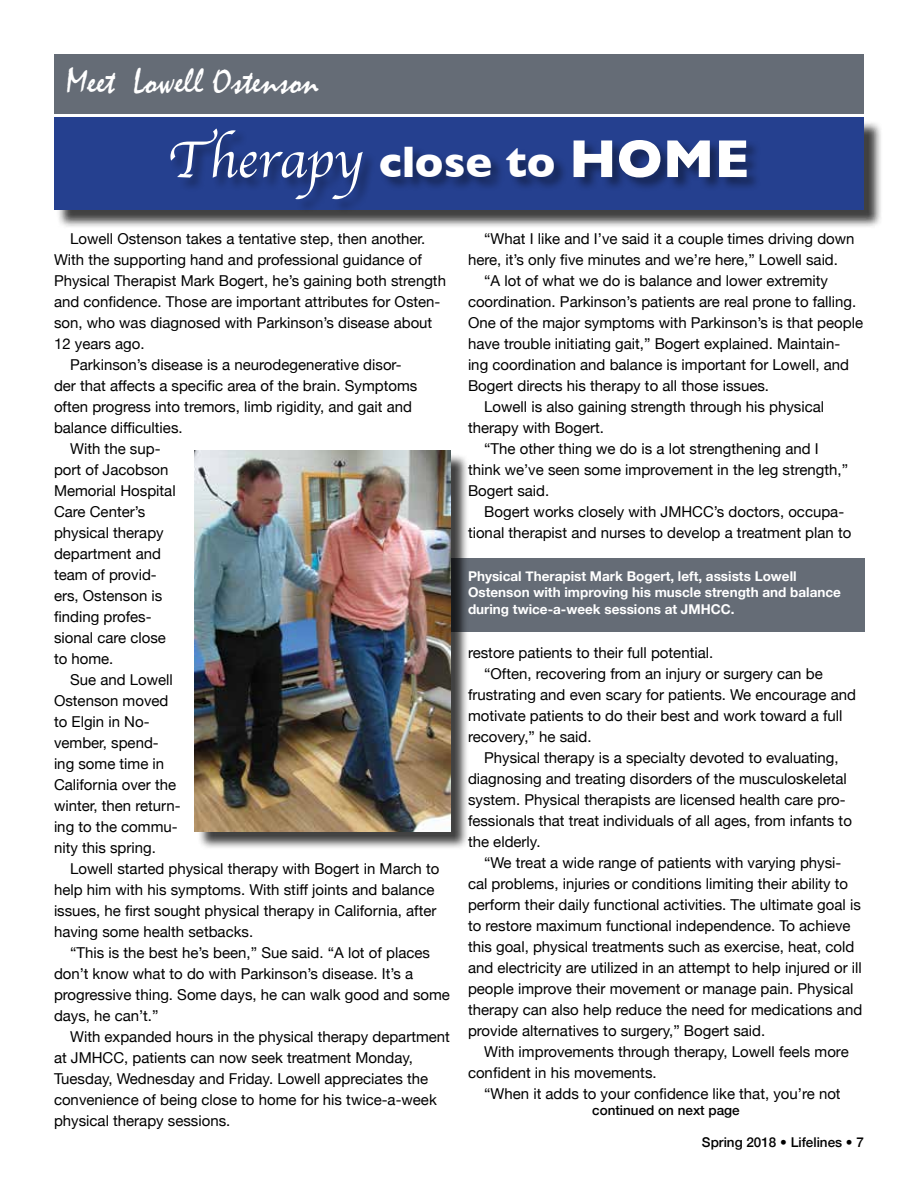
<style>
.page{position:relative;width:918px;height:1188px;background:#fff}
.page>*{position:absolute;margin:0;border:0;box-sizing:border-box;transform-origin:0 0}
.t1{font:54px "Apple Chancery";color:#fff}
.t2{font:36px "Mistral";color:#fff}
.t3{font:15px "Helvetica Neue";color:#000}
.t4{font:700 13.5px/16.2px "Helvetica Neue";color:#fff}
.t5{font:500 13.5px "Helvetica Neue";color:#000}
.s1{font-family:"Gill Sans";font-weight:700;font-size:45px}
.s2{font-family:"Gill Sans";font-weight:700}
</style>
<div class="page">
<div style="left:56px;top:120px;width:827px;height:109px;background:#000;opacity:.75"></div>
<div style="left:54px;top:118px;width:810px;height:92px;background:#25408f"></div>
<div style="left:54px;top:54px;width:810px;height:59px;background:#656c76"></div>
<div style="left:170px;top:129px;width:591px;height:85px;background:#000;opacity:.4"></div>
<div style="left:430px;top:558px;width:434px;height:74px;background:#656c76"></div>
<div style="left:197px;top:453px;width:272px;height:397px;background:#000;opacity:.75"></div>
<img style="left:195px;top:451px;width:255px;height:380px">
<h2 class="t2" style="left:66px;top:62px;width:254px">Meet Lowell Ostenson</h2>
<h1 class="t1" style="left:167px;top:117px;width:584px">Therapy <span class="s1">close to</span> <span class="s2">HOME</span></h1>
<p class="t3" style="left:70px;top:228px;width:357px">Lowell Ostenson takes a tentative step, then another.</p>
<p class="t3" style="left:54px;top:249px;width:369px">With the supporting hand and professional guidance of</p>
<p class="t3" style="left:54px;top:270px;width:394px">Physical Therapist Mark Bogert, he’s gaining both strength</p>
<p class="t3" style="left:54px;top:291px;width:388px">and confidence. Those are important attributes for Osten-</p>
<p class="t3" style="left:54px;top:312px;width:380px">son, who was diagnosed with Parkinson’s disease about</p>
<p class="t3" style="left:54px;top:333px;width:92px">12 years ago.</p>
<p class="t3" style="left:70px;top:354px;width:333px">Parkinson’s disease is a neurodegenerative disor-</p>
<p class="t3" style="left:54px;top:375px;width:365px">der that affects a specific area of the brain. Symptoms</p>
<p class="t3" style="left:54px;top:396px;width:360px">often progress into tremors, limb rigidity, and gait and</p>
<p class="t3" style="left:54px;top:417px;width:130px">balance difficulties.</p>
<p class="t3" style="left:70px;top:438px;width:92px">With the sup-</p>
<p class="t3" style="left:54px;top:459px;width:116px">port of Jacobson</p>
<p class="t3" style="left:54px;top:480px;width:123px">Memorial Hospital</p>
<p class="t3" style="left:54px;top:501px;width:93px">Care Center’s</p>
<p class="t3" style="left:54px;top:522px;width:111px">physical therapy</p>
<p class="t3" style="left:54px;top:543px;width:108px">department and</p>
<p class="t3" style="left:54px;top:564px;width:104px">team of provid-</p>
<p class="t3" style="left:54px;top:585px;width:110px">ers, Ostenson is</p>
<p class="t3" style="left:54px;top:606px;width:99px">finding profes-</p>
<p class="t3" style="left:54px;top:627px;width:113px">sional care close</p>
<p class="t3" style="left:54px;top:648px;width:61px">to home.</p>
<p class="t3" style="left:70px;top:669px;width:104px">Sue and Lowell</p>
<p class="t3" style="left:54px;top:690px;width:116px">Ostenson moved</p>
<p class="t3" style="left:54px;top:711px;width:97px">to Elgin in No-</p>
<p class="t3" style="left:54px;top:732px;width:106px">vember, spend-</p>
<p class="t3" style="left:54px;top:753px;width:112px">ing some time in</p>
<p class="t3" style="left:54px;top:774px;width:124px">California over the</p>
<p class="t3" style="left:54px;top:795px;width:128px">winter, then return-</p>
<p class="t3" style="left:54px;top:816px;width:125px">ing to the commu-</p>
<p class="t3" style="left:54px;top:837px;width:103px">nity this spring.</p>
<p class="t3" style="left:70px;top:858px;width:371px">Lowell started physical therapy with Bogert in March to</p>
<p class="t3" style="left:54px;top:879px;width:382px">help him with his symptoms. With stiff joints and balance</p>
<p class="t3" style="left:54px;top:900px;width:384px">issues, he first sought physical therapy in California, after</p>
<p class="t3" style="left:54px;top:921px;width:201px">having some health setbacks.</p>
<p class="t3" style="left:70px;top:942px;width:361px">“This is the best he’s been,” Sue said. “A lot of places</p>
<p class="t3" style="left:54px;top:963px;width:361px">don’t know what to do with Parkinson’s disease. It’s a</p>
<p class="t3" style="left:54px;top:984px;width:397px">progressive thing. Some days, he can walk good and some</p>
<p class="t3" style="left:54px;top:1005px;width:106px">days, he can’t.”</p>
<p class="t3" style="left:70px;top:1026px;width:381px">With expanded hours in the physical therapy department</p>
<p class="t3" style="left:54px;top:1047px;width:360px">at JMHCC, patients can now seek treatment Monday,</p>
<p class="t3" style="left:54px;top:1068px;width:376px">Tuesday, Wednesday and Friday. Lowell appreciates the</p>
<p class="t3" style="left:54px;top:1089px;width:384px">convenience of being close to home for his twice-a-week</p>
<p class="t3" style="left:54px;top:1110px;width:178px">physical therapy sessions.</p>
<p class="t3" style="left:484px;top:228px;width:372px">“What I like and I’ve said it a couple times driving down</p>
<p class="t3" style="left:468px;top:249px;width:372px">here, it’s only five minutes and we’re here,” Lowell said.</p>
<p class="t3" style="left:484px;top:270px;width:345px">“A lot of what we do is balance and lower extremity</p>
<p class="t3" style="left:468px;top:291px;width:390px">coordination. Parkinson’s patients are real prone to falling.</p>
<p class="t3" style="left:468px;top:312px;width:397px">One of the major symptoms with Parkinson’s is that people</p>
<p class="t3" style="left:468px;top:333px;width:374px">have trouble initiating gait,” Bogert explained. Maintain-</p>
<p class="t3" style="left:468px;top:354px;width:383px">ing coordination and balance is important for Lowell, and</p>
<p class="t3" style="left:468px;top:375px;width:303px">Bogert directs his therapy to all those issues.</p>
<p class="t3" style="left:484px;top:396px;width:342px">Lowell is also gaining strength through his physical</p>
<p class="t3" style="left:468px;top:417px;width:138px">therapy with Bogert.</p>
<p class="t3" style="left:484px;top:438px;width:336px">“The other thing we do is a lot strengthening and I</p>
<p class="t3" style="left:468px;top:459px;width:382px">think we’ve seen some improvement in the leg strength,”</p>
<p class="t3" style="left:468px;top:480px;width:83px">Bogert said.</p>
<p class="t3" style="left:484px;top:501px;width:361px">Bogert works closely with JMHCC’s doctors, occupa-</p>
<p class="t3" style="left:468px;top:522px;width:385px">tional therapist and nurses to develop a treatment plan to</p>
<p class="t4" style="left:468px;top:569px;width:374px">Physical Therapist Mark Bogert, left, assists Lowell<br>Ostenson with improving his muscle strength and balance during twice-a-week sessions at JMHCC.</p>
<p class="t3" style="left:468px;top:641px;width:247px">restore patients to their full potential.</p>
<p class="t3" style="left:484px;top:662px;width:340px">“Often, recovering from an injury or surgery can be</p>
<p class="t3" style="left:468px;top:683px;width:390px">frustrating and even scary for patients. We encourage and</p>
<p class="t3" style="left:468px;top:704px;width:376px">motivate patients to do their best and work toward a full</p>
<p class="t3" style="left:468px;top:725px;width:125px">recovery,” he said.</p>
<p class="t3" style="left:484px;top:746px;width:356px">Physical therapy is a specialty devoted to evaluating,</p>
<p class="t3" style="left:468px;top:767px;width:380px">diagnosing and treating disorders of the musculoskeletal</p>
<p class="t3" style="left:468px;top:788px;width:379px">system. Physical therapists are licensed health care pro-</p>
<p class="t3" style="left:468px;top:809px;width:385px">fessionals that treat individuals of all ages, from infants to</p>
<p class="t3" style="left:468px;top:830px;width:74px">the elderly.</p>
<p class="t3" style="left:484px;top:851px;width:359px">“We treat a wide range of patients with varying physi-</p>
<p class="t3" style="left:468px;top:872px;width:382px">cal problems, injuries or conditions limiting their ability to</p>
<p class="t3" style="left:468px;top:893px;width:394px">perform their daily functional activities. The ultimate goal is</p>
<p class="t3" style="left:468px;top:914px;width:384px">to restore maximum functional independence. To achieve</p>
<p class="t3" style="left:468px;top:935px;width:388px">this goal, physical treatments such as exercise, heat, cold</p>
<p class="t3" style="left:468px;top:956px;width:395px">and electricity are utilized in an attempt to help injured or ill</p>
<p class="t3" style="left:468px;top:977px;width:387px">people improve their movement or manage pain. Physical</p>
<p class="t3" style="left:468px;top:998px;width:396px">therapy can also help reduce the need for medications and</p>
<p class="t3" style="left:468px;top:1019px;width:299px">provide alternatives to surgery,” Bogert said.</p>
<p class="t3" style="left:484px;top:1040px;width:366px">With improvements through therapy, Lowell feels more</p>
<p class="t3" style="left:468px;top:1061px;width:190px">confident in his movements.</p>
<p class="t3" style="left:484px;top:1082px;width:358px">“When it adds to your confidence like that, you’re not</p>
<p class="t5" style="left:592px;top:1100px;width:149px">continued on next page</p>
<p class="t5" style="left:702px;top:1132px;width:164px">Spring 2018 • Lifelines • 7</p>
</div>
